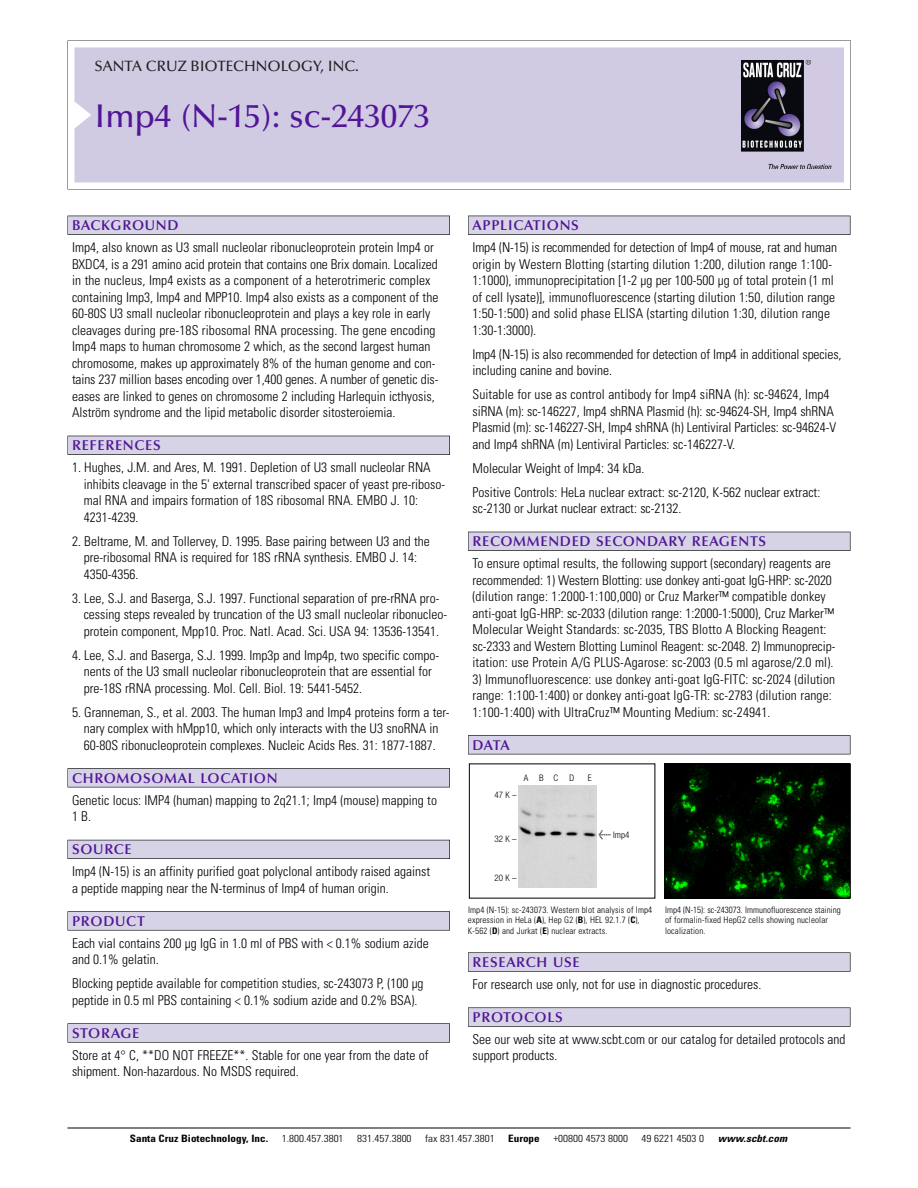
<style>
.page{position:relative;width:918px;height:1188px;background:#fff}
.page>*{position:absolute;margin:0;border:0;box-sizing:border-box;transform-origin:0 0}
.t1{font:500 33px "Optima";color:#511695}
.t2{font:500 15px "Optima";color:#231f20}
.t3{font:600 14.25px "Optima";letter-spacing:.05em;color:#511695}
.t4{font:300 condensed 13.5px/16.5px "Univers";color:#000}
.t5{font:300 condensed 10.2px "Univers";color:#000;scale:1.1 1}
.t6{font:700 condensed 10.2px "Univers";color:#000;scale:1.1 1}
.t7{font:italic 700 condensed 10.2px "Univers";letter-spacing:.005em;color:#000;scale:1.1 1}
.t8{font:300 condensed 9px/10.5px "Univers";letter-spacing:.015em;color:#000}
.t9{font:300 condensed 9px "Helvetica Neue";letter-spacing:.13em;color:#000}
.s1{font-family:"Meta Plus";font-weight:400;font-stretch:normal;font-size:10.5px}
.s2{font-weight:700}
</style>
<div class="page">
<svg style="left:68px;top:40px;width:783px;height:149px"></svg>
<div style="left:74px;top:47px;width:770px;height:135px;background:#d1cae3"></div>
<img style="left:741px;top:60px;width:90px;height:108px">
<div style="left:68px;top:216px;width:382px;height:19px;background:#525155"></div>
<div style="left:68px;top:216px;width:381px;height:18px;background:#d7d3e7"></div>
<div style="left:68px;top:436px;width:382px;height:19px;background:#515055"></div>
<div style="left:68px;top:436px;width:381px;height:18px;background:#d7d3e7"></div>
<div style="left:68px;top:768px;width:382px;height:19px;background:#545357"></div>
<div style="left:68px;top:769px;width:381px;height:18px;background:#d7d3e7"></div>
<div style="left:68px;top:840px;width:382px;height:19px;background:#54535a"></div>
<div style="left:68px;top:840px;width:381px;height:18px;background:#d7d3e7"></div>
<svg style="left:68px;top:911px;width:382px;height:20px"></svg>
<div style="left:68px;top:912px;width:381px;height:18px;background:#d7d3e7"></div>
<div style="left:68px;top:1023px;width:382px;height:20px;background:#626263"></div>
<div style="left:68px;top:1024px;width:381px;height:18px;background:#d7d3e7"></div>
<div style="left:468px;top:216px;width:382px;height:19px;background:#525155"></div>
<div style="left:468px;top:216px;width:382px;height:18px;background:#d7d3e7"></div>
<div style="left:468px;top:532px;width:382px;height:19px;background:#515055"></div>
<div style="left:468px;top:532px;width:382px;height:18px;background:#d7d3e7"></div>
<div style="left:468px;top:735px;width:382px;height:19px;background:#545357"></div>
<div style="left:468px;top:736px;width:382px;height:18px;background:#d7d3e7"></div>
<div style="left:468px;top:952px;width:382px;height:20px;background:#666"></div>
<div style="left:468px;top:953px;width:382px;height:18px;background:#d7d3e7"></div>
<svg style="left:468px;top:1007px;width:382px;height:20px"></svg>
<div style="left:468px;top:1008px;width:382px;height:18px;background:#d7d3e7"></div>
<hr style="left:68px;top:1128px;width:782px;height:1px;background:#000">
<img style="left:666px;top:766px;width:183px;height:131px">
<div style="left:664px;top:764px;width:187px;height:135px;border:1px solid #000"></div>
<img style="left:519px;top:786px;width:77px;height:101px">
<p class="t2" style="left:94px;top:61px;width:266px">SANTA CRUZ BIOTECHNOLOGY, INC.</p>
<h1 class="t1" style="left:94px;top:103px;width:337px">Imp4 (N-15): sc-243073</h1>
<p class="t3" style="left:72px;top:219px;width:108px">BACKGROUND</p>
<p class="t4" style="left:72px;top:240px;width:368px">Imp4, also known as U3 small nucleolar ribonucleoprotein protein Imp4 or BXDC4, is a 291 amino acid protein that contains one Brix domain. Localized in the nucleus, Imp4 exists as a component of a heterotrimeric complex containing Imp3, Imp4 and MPP10. Imp4 also exists as a component of the 60-80S U3 small nucleolar ribonucleoprotein and plays a key role in early cleavages during pre-18S ribosomal RNA processing. The gene encoding Imp4 maps to human chromosome 2 which, as the second largest human chromosome, makes up approximately 8% of the human genome and con&shy;tains 237 million bases encoding over 1,400 genes. A number of genetic dis&shy;eases are linked to genes on chromosome 2 including Harlequin icthyosis, Alström syndrome and the lipid metabolic disorder sitosteroiemia.</p>
<p class="t3" style="left:72px;top:440px;width:90px">REFERENCES</p>
<p class="t4" style="left:84px;top:460px;width:363px;text-indent:-12px">1. Hughes, J.M. and Ares, M. 1991. Depletion of U3 small nucleolar RNA inhibits cleavage in the 5' external transcribed spacer of yeast pre-riboso&shy;mal RNA and impairs formation of 18S ribosomal RNA. EMBO J. 10:<br>4231-4239.</p>
<p class="t4" style="left:84px;top:534px;width:348px;text-indent:-12px">2. Beltrame, M. and Tollervey, D. 1995. Base pairing between U3 and the pre-ribosomal RNA is required for 18S rRNA synthesis. EMBO J. 14:<br>4350-4356.</p>
<p class="t4" style="left:84px;top:591px;width:365px;text-indent:-12px">3. Lee, S.J. and Baserga, S.J. 1997. Functional separation of pre-rRNA pro&shy;cessing steps revealed by truncation of the U3 small nucleolar ribonucleo&shy;protein component, Mpp10. Proc. Natl. Acad. Sci. USA 94: 13536-13541.</p>
<p class="t4" style="left:84px;top:648px;width:357px;text-indent:-12px">4. Lee, S.J. and Baserga, S.J. 1999. Imp3p and Imp4p, two specific compo&shy;nents of the U3 small nucleolar ribonucleoprotein that are essential for pre-18S rRNA processing. Mol. Cell. Biol. 19: 5441-5452.</p>
<p class="t4" style="left:72px;top:705px;width:379px;text-align:center">5. Granneman, S., et al. 2003. The human Imp3 and Imp4 proteins form a ter&shy;nary complex with hMpp10, which only interacts with the U3 snoRNA in<br>60-80S ribonucleoprotein complexes. Nucleic Acids Res. 31: 1877-1887.</p>
<p class="t3" style="left:72px;top:772px;width:207px">CHROMOSOMAL LOCATION</p>
<p class="t4" style="left:72px;top:793px;width:366px">Genetic locus: IMP4 (human) mapping to 2q21.1; Imp4 (mouse) mapping to<br>1 B.</p>
<p class="t3" style="left:72px;top:844px;width:61px">SOURCE</p>
<p class="t4" style="left:72px;top:864px;width:360px">Imp4 (N-15) is an affinity purified goat polyclonal antibody raised against a peptide mapping near the N-terminus of Imp4 of human origin.</p>
<p class="t3" style="left:72px;top:915px;width:74px">PRODUCT</p>
<p class="t4" style="left:72px;top:936px;width:358px">Each vial contains 200 µg IgG in 1.0 ml of PBS with &lt; 0.1% sodium azide and 0.1% gelatin.</p>
<p class="t4" style="left:72px;top:976px;width:353px">Blocking peptide available for competition studies, sc-243073 P, (100 µg peptide in 0.5 ml PBS containing &lt; 0.1% sodium azide and 0.2% BSA).</p>
<p class="t3" style="left:72px;top:1027px;width:69px">STORAGE</p>
<p class="t4" style="left:72px;top:1048px;width:358px">Store at 4° C, **DO NOT FREEZE**. Stable for one year from the date of shipment. Non-hazardous. No MSDS required.</p>
<p class="t3" style="left:473px;top:219px;width:108px">APPLICATIONS</p>
<p class="t4" style="left:473px;top:240px;width:366px">Imp4 (N-15) is recommended for detection of Imp4 of mouse, rat and human origin by Western Blotting (starting dilution 1:200, dilution range 1:100- 1:1000), immunoprecipitation [1-2 µg per 100-500 µg of total protein (1 ml of cell lysate)], immunofluorescence (starting dilution 1:50, dilution range 1:50-1:500) and solid phase ELISA (starting dilution 1:30, dilution range 1:30-1:3000).</p>
<p class="t4" style="left:473px;top:347px;width:370px">Imp4 (N-15) is also recommended for detection of Imp4 in additional species, including canine and bovine.</p>
<p class="t4" style="left:473px;top:387px;width:365px">Suitable for use as control antibody for Imp4 siRNA (h): sc-94624, Imp4 siRNA (m): sc-146227, Imp4 shRNA Plasmid (h): sc-94624-SH, Imp4 shRNA Plasmid (m): sc-146227-SH, Imp4 shRNA (h) Lentiviral Particles: sc-94624-V and Imp4 shRNA (m) Lentiviral Particles: sc-146227-V.</p>
<p class="t4" style="left:473px;top:457px;width:349px;line-height:24px">Molecular Weight of Imp4: 34 kDa.<br>Positive Controls: HeLa nuclear extract: sc-2120, K-562 nuclear extract:</p>
<p class="t4" style="left:473px;top:501px;width:211px">sc-2130 or Jurkat nuclear extract: sc-2132.</p>
<p class="t3" style="left:473px;top:536px;width:295px">RECOMMENDED SECONDARY REAGENTS</p>
<p class="t4" style="left:473px;top:556px;width:364px">To ensure optimal results, the following support (secondary) reagents are recommended: 1) Western Blotting: use donkey anti-goat IgG-HRP: sc-2020 (dilution range: 1:2000-1:100,000) or Cruz Marker™ compatible donkey anti-goat IgG-HRP: sc-2033 (dilution range: 1:2000-1:5000), Cruz Marker™ Molecular Weight Standards: sc-2035, TBS Blotto A Blocking Reagent: sc-2333 and Western Blotting Luminol Reagent: sc-2048. 2) Immunoprecip&shy;itation: use Protein A/G PLUS-Agarose: sc-2003 (0.5 ml agarose/2.0 ml).</p>
<p class="t4" style="left:473px;top:672px;width:364px">3) Immunofluorescence: use donkey anti-goat IgG-FITC: sc-2024 (dilution range: 1:100-1:400) or donkey anti-goat IgG-TR: sc-2783 (dilution range:<br>1:100-1:400) with UltraCruz™ Mounting Medium: sc-24941.</p>
<p class="t3" style="left:473px;top:739px;width:39px">DATA</p>
<p class="t9" style="left:524px;top:774px;width:52px">ABCD</p>
<p class="t9" style="left:588px;top:774px;width:5px">E</p>
<p class="t9" style="left:494px;top:792px;width:24px">47K–</p>
<p class="t9" style="left:494px;top:835px;width:24px">32K–</p>
<p class="t9" style="left:494px;top:875px;width:24px">20K–</p>
<p class="t9" style="left:598px;top:832px;width:33px"><span class="s1">&lt;</span> Imp4</p>
<p class="t8" style="left:468px;top:905px;width:186px">Imp4 (N-15): sc-243073. Western blot analysis of Imp4 expression in HeLa (<span class="s2">A</span>), Hep G2 (<span class="s2">B</span>), HEL 92.1.7 (<span class="s2">C</span>),<br>K-562 (<span class="s2">D</span>) and Jurkat (<span class="s2">E</span>) nuclear extracts.</p>
<p class="t8" style="left:665px;top:905px;width:177px">Imp4 (N-15): sc-243073. Immunofluorescence staining of formalin-fixed HepG2 cells showing nucleolar localization.</p>
<p class="t3" style="left:473px;top:956px;width:109px">RESEARCH USE</p>
<p class="t4" style="left:473px;top:977px;width:290px">For research use only, not for use in diagnostic procedures.</p>
<p class="t3" style="left:473px;top:1011px;width:92px">PROTOCOLS</p>
<p class="t4" style="left:473px;top:1032px;width:375px">See our web site at www.scbt.com or our catalog for detailed protocols and support products.</p>
<p class="t6" style="left:130px;top:1135px;width:127px">Santa Cruz Biotechnology, Inc.</p>
<p class="t5" style="left:282px;top:1135px;width:58px">1.800.457.3801</p>
<p class="t5" style="left:357px;top:1135px;width:51px">831.457.3800</p>
<p class="t5" style="left:425px;top:1135px;width:65px">fax 831.457.3801</p>
<p class="t6" style="left:508px;top:1135px;width:30px">Europe</p>
<p class="t5" style="left:553px;top:1135px;width:69px">+00800 4573 8000</p>
<p class="t5" style="left:642px;top:1135px;width:58px">49 6221 4503 0</p>
<p class="t7" style="left:718px;top:1135px;width:64px">www.scbt.com</p>
</div>
